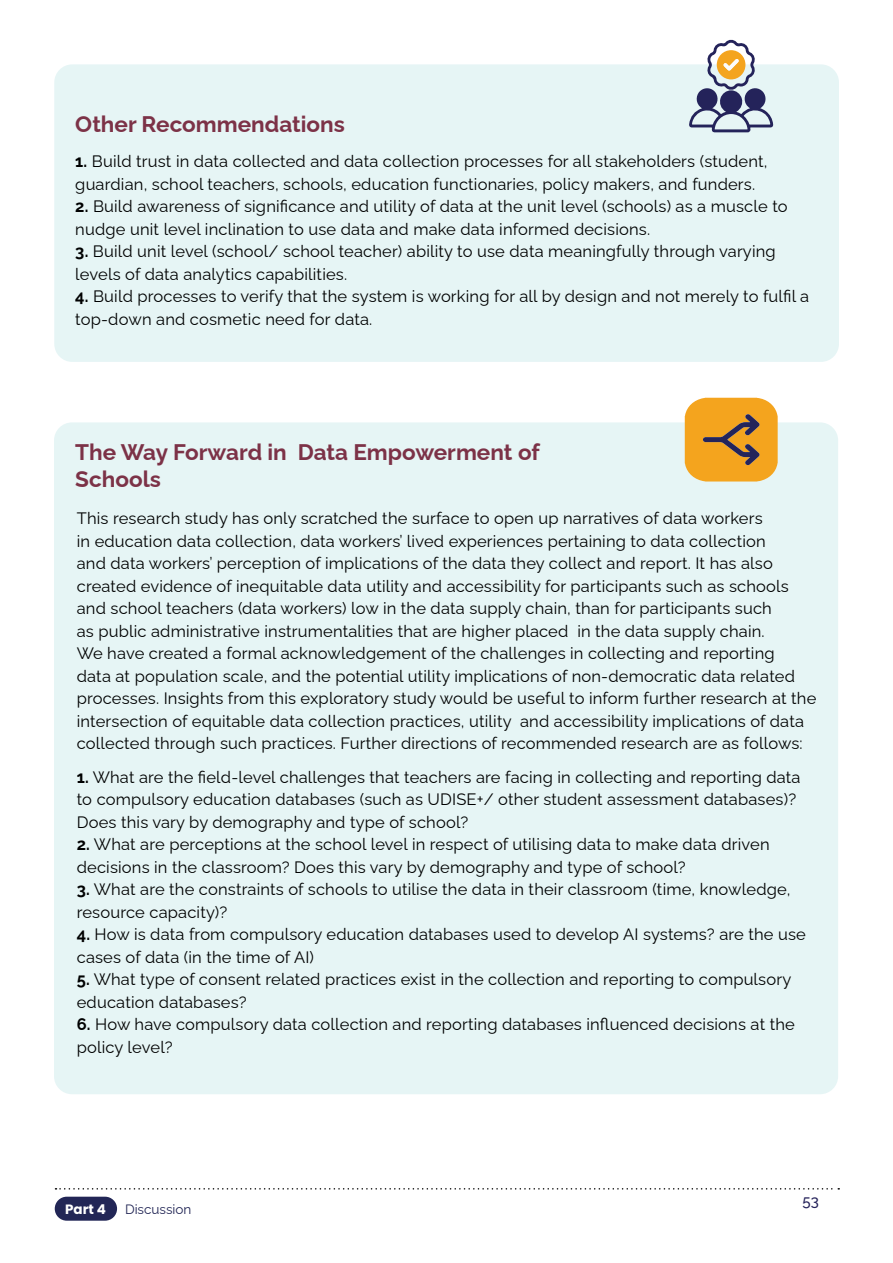
<style>
.page{position:relative;width:893px;height:1263px;background:#fff}
.page>*{position:absolute;margin:0;border:0;box-sizing:border-box;transform-origin:0 0}
.t1{font:700 22.5px/27px "Raleway";color:#7c3247}
.t2{font:16.5px/22.5px "Raleway";letter-spacing:.01em;color:#000101}
.t3{font:500 15px "Raleway";color:#25225a}
.t4{font:13.5px "Raleway";color:#222655}
.t5{font:700 13.5px "Poppins";color:#fff}
.s1{font-weight:700}
</style>
<div class="page">
<div style="left:54px;top:64px;width:785px;height:298px;background:#e6f5f5;border-radius:18px"></div>
<svg style="left:56px;top:1188px;width:783px;height:1px"></svg>
<div style="left:55px;top:1197px;width:62px;height:24px;background:#222656;border-radius:12px"></div>
<div style="left:54px;top:422px;width:784px;height:672px;background:#e6f5f5;border-radius:18px"></div>
<svg style="left:689px;top:39px;width:84px;height:93px"></svg>
<svg style="left:685px;top:398px;width:93px;height:83px;background:#e09c30"></svg>
<h1 class="t1" style="left:75px;top:109px;width:271px">Other Recommendations</h1>
<p class="t2" style="left:75px;top:149px;width:694px"><span class="s1">1.</span> Build trust in data collected and data collection processes for all stakeholders (student, guardian, school teachers, schools, education functionaries, policy makers, and funders.</p>
<p class="t2" style="left:75px;top:194px;width:714px"><span class="s1">2.</span> Build awareness of significance and utility of data at the unit level (schools) as a muscle to nudge unit level inclination to use data and make data informed decisions.</p>
<p class="t2" style="left:75px;top:239px;width:702px"><span class="s1">3.</span> Build unit level (school/ school teacher) ability to use data meaningfully through varying levels of data analytics capabilities.</p>
<p class="t2" style="left:75px;top:284px;width:735px"><span class="s1">4.</span> Build processes to verify that the system is working for all by design and not merely to fulfil a top-down and cosmetic need for data.</p>
<h1 class="t1" style="left:75px;top:437px;width:466px">The Way Forward in Data Empowerment of<br>Schools</h1>
<p class="t2" style="left:77px;top:505px;width:741px">This research study has only scratched the surface to open up narratives of data workers<br>in education data collection, data workers’ lived experiences pertaining to data collection<br>and data workers’ perception of implications of the data they collect and report. It has also created evidence of inequitable data utility and accessibility for participants such as schools and school teachers (data workers) low in the data supply chain, than for participants such<br>as public administrative instrumentalities that are higher placed in the data supply chain.<br>We have created a formal acknowledgement of the challenges in collecting and reporting<br>data at population scale, and the potential utility implications of non-democratic data related processes. Insights from this exploratory study would be useful to inform further research at the intersection of equitable data collection practices, utility and accessibility implications of data collected through such practices. Further directions of recommended research are as follows:</p>
<p class="t2" style="left:77px;top:764px;width:725px"><span class="s1">1.</span> What are the field-level challenges that teachers are facing in collecting and reporting data to compulsory education databases (such as UDISE+/ other student assessment databases)?<br>Does this vary by demography and type of school?</p>
<p class="t2" style="left:77px;top:831px;width:694px"><span class="s1">2.</span> What are perceptions at the school level in respect of utilising data to make data driven decisions in the classroom? Does this vary by demography and type of school?</p>
<p class="t2" style="left:77px;top:876px;width:715px"><span class="s1">3.</span> What are the constraints of schools to utilise the data in their classroom (time, knowledge, resource capacity)?</p>
<p class="t2" style="left:77px;top:921px;width:731px"><span class="s1">4.</span> How is data from compulsory education databases used to develop AI systems? are the use cases of data (in the time of AI)</p>
<p class="t2" style="left:77px;top:966px;width:716px"><span class="s1">5.</span> What type of consent related practices exist in the collection and reporting to compulsory education databases?</p>
<p class="t2" style="left:77px;top:1011px;width:720px"><span class="s1">6.</span> How have compulsory data collection and reporting databases influenced decisions at the policy level?</p>
<p class="t5" style="left:65px;top:1202px;width:42px">Part 4</p>
<p class="t4" style="left:125px;top:1198px;width:68px">Discussion</p>
<p class="t3" style="left:803px;top:1189px;width:18px">53</p>
</div>
